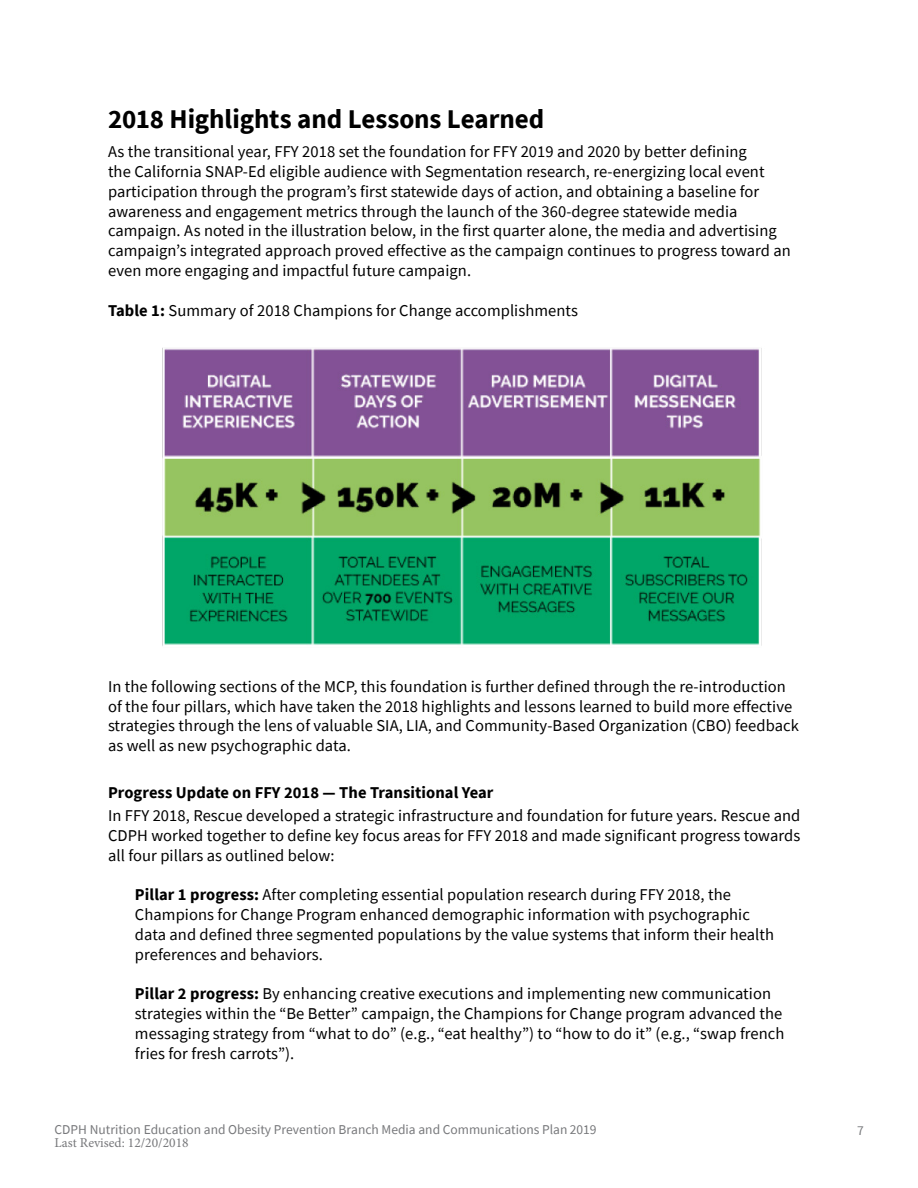
<style>
.page{position:relative;width:918px;height:1188px;background:#fff}
.page>*{position:absolute;margin:0;border:0;box-sizing:border-box;transform-origin:0 0}
.Page_Titles{font:700 27px "Source Sans Pro";letter-spacing:-.005em;color:#000}
.Body_Copy{font:16.5px/19.8px "Source Sans Pro";letter-spacing:.005em;color:#000}
.Subtitles{font:700 16.5px "Source Sans Pro";letter-spacing:.005em;color:#000}
.t1{font:13.5px "Source Sans Pro";color:#77787b}
.t2{font:13.5px "Minion Pro";color:#77787b}
.s1{font-weight:700}
</style>
<div class="page">
<img style="left:162px;top:347px;width:600px;height:299px">
<h1 class="Page_Titles" style="left:108px;top:101px;width:438px">2018 Highlights and Lessons Learned</h1>
<p class="Body_Copy" style="left:108px;top:142px;width:685px">As the transitional year, FFY 2018 set the foundation for FFY 2019 and 2020 by better defining<br>the California SNAP-Ed eligible audience with Segmentation research, re-energizing local event participation through the program’s first statewide days of action, and obtaining a baseline for awareness and engagement metrics through the launch of the 360-degree statewide media campaign. As noted in the illustration below, in the first quarter alone, the media and advertising campaign’s integrated approach proved effective as the campaign continues to progress toward an even more engaging and impactful future campaign.</p>
<p class="Body_Copy" style="left:108px;top:300px;width:472px"><span class="s1">Table 1:</span> Summary of 2018 Champions for Change accomplishments</p>
<p class="Body_Copy" style="left:108px;top:676px;width:692px">In the following sections of the MCP, this foundation is further defined through the re-introduction of the four pillars, which have taken the 2018 highlights and lessons learned to build more effective strategies through the lens of valuable SIA, LIA, and Community-Based Organization (CBO) feedback as well as new psychographic data.</p>
<p class="Subtitles" style="left:108px;top:781px;width:387px">Progress Update on FFY 2018 — The Transitional Year</p>
<p class="Body_Copy" style="left:108px;top:806px;width:694px;text-align:justify">In FFY 2018, Rescue developed a strategic infrastructure and foundation for future years. Rescue and CDPH worked together to define key focus areas for FFY 2018 and made significant progress towards all four pillars as outlined below:</p>
<p class="Body_Copy" style="left:135px;top:885px;width:641px"><span class="s1">Pillar 1 progress:</span> After completing essential population research during FFY 2018, the Champions for Change Program enhanced demographic information with psychographic data and defined three segmented populations by the value systems that inform their health preferences and behaviors.</p>
<p class="Body_Copy" style="left:135px;top:984px;width:651px"><span class="s1">Pillar 2 progress:</span> By enhancing creative executions and implementing new communication strategies within the “Be Better” campaign, the Champions for Change program advanced the messaging strategy from “what to do” (e.g., “eat healthy”) to “how to do it” (e.g., “swap french fries for fresh carrots”).</p>
<p class="t1" style="left:55px;top:1121px;width:544px">CDPH Nutrition Education and Obesity Prevention Branch Media and Communications Plan 2019</p>
<p class="t2" style="left:55px;top:1134px;width:136px">Last Revised: 12/20/2018</p>
<p class="t1" style="left:857px;top:1121px;width:8px">7</p>
</div>
